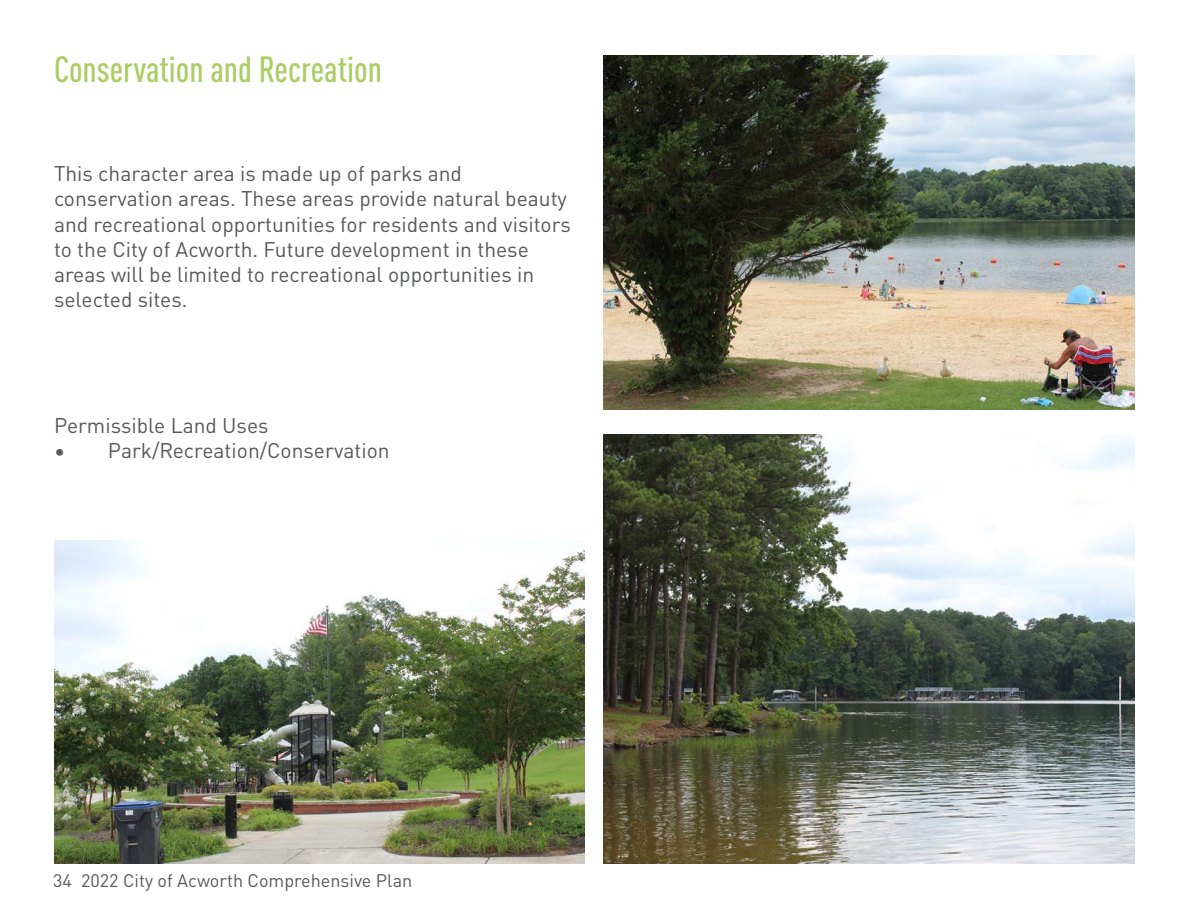
<style>
.page{position:relative;width:1188px;height:918px;background:#fff}
.page>*{position:absolute;margin:0;border:0;box-sizing:border-box;transform-origin:0 0}
.t1{font:500 condensed 36px "DIN Pro";color:#aacd65}
.t2{font:21px/25.2px "DIN Pro";color:#57585a}
.t3{font:18px "DIN Pro";color:#57585a}
</style>
<div class="page">
<img style="left:54px;top:541px;width:531px;height:322px">
<img style="left:604px;top:56px;width:531px;height:353px">
<img style="left:604px;top:435px;width:531px;height:428px">
<p class="t1" style="left:54px;top:43px;width:329px">Conservation and Recreation</p>
<p class="t2" style="left:54px;top:160px;width:518px">This character area is made up of parks and conservation areas. These areas provide natural beauty and recreational opportunities for residents and visitors to the City of Acworth. Future development in these areas will be limited to recreational opportunities in selected sites.</p>
<p class="t2" style="left:54px;top:412px;width:216px">Permissible Land Uses</p>
<p class="t2" style="left:54px;top:437px;width:337px">• Park/Recreation/Conservation</p>
<p class="t3" style="left:53px;top:867px;width:361px">34 2022 City of Acworth Comprehensive Plan</p>
</div>
